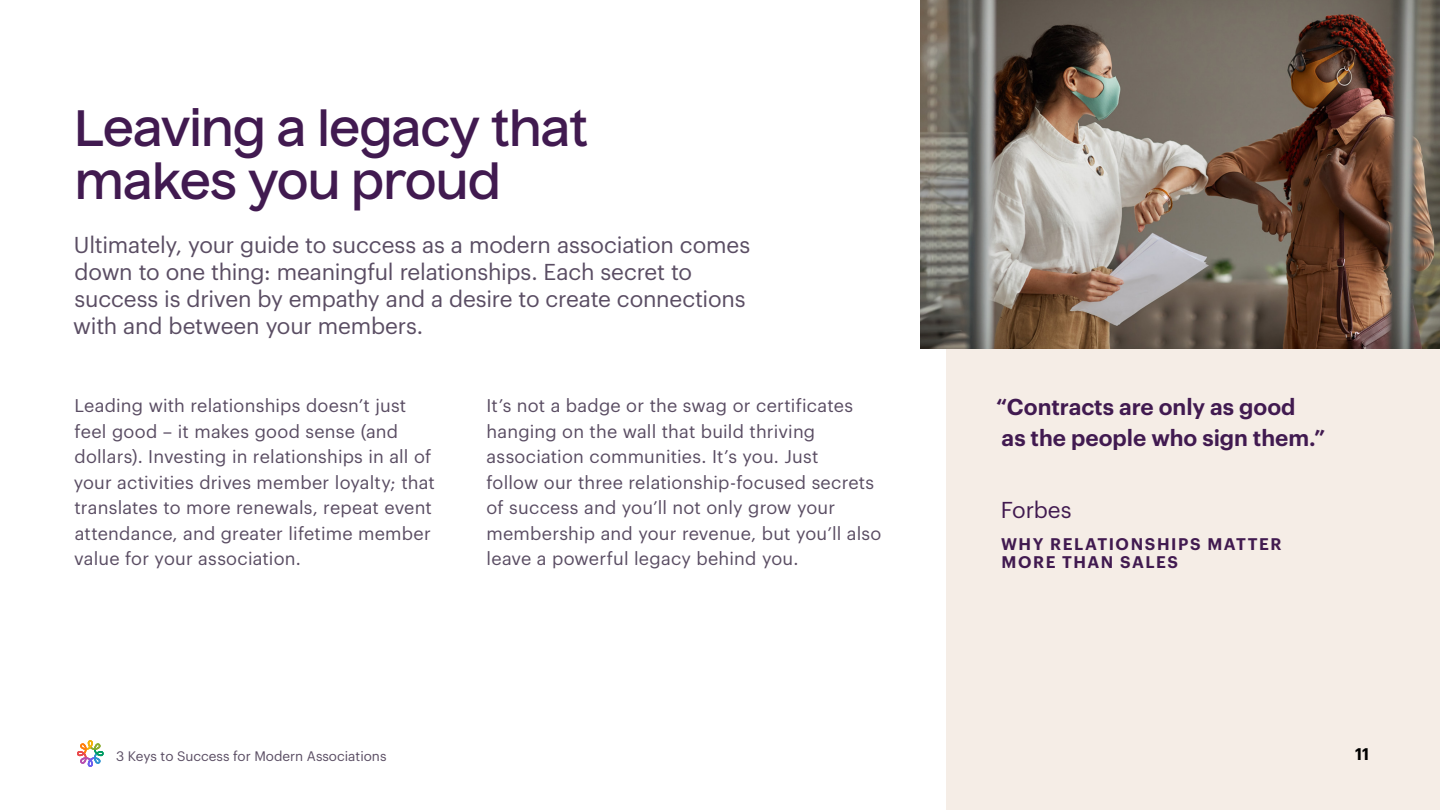
<style>
.page{position:relative;width:1440px;height:810px;background:#fff}
.page>*{position:absolute;margin:0;border:0;box-sizing:border-box;transform-origin:0 0}
.t1{font:600 49.5px/52.5px "Nuckle";letter-spacing:-.01em;color:#411a50}
.t2{font:22.5px/27px "Graphik";letter-spacing:-.01em;color:#5a4d63}
.t3{font:600 22.5px/31.5px "Graphik";color:#411a50}
.t4{font:22.5px "Graphik";letter-spacing:-.005em;color:#411a50}
.t5{font:18px/25.5px "Graphik";letter-spacing:.01em;color:#5a4d63}
.t6{font:600 16.5px/18px "Graphik";letter-spacing:.095em;color:#411a50}
.t7{font:600 16.5px "Graphik";color:#000}
.t8{font:13.5px "Graphik";color:#5a4d63}
</style>
<div class="page">
<div style="left:946px;top:0;width:494px;height:810px;background:#f5ede6"></div>
<img style="left:921px;top:0;width:519px;height:349px">
<svg style="left:77px;top:740px;width:27px;height:27px"></svg>
<h1 class="t1" style="left:75px;top:101px;width:515px">Leaving a legacy that makes you proud</h1>
<p class="t2" style="left:73px;top:229px;width:678px">Ultimately, your guide to success as a modern association comes down to one thing: meaningful relationships. Each secret to success is driven by empathy and a desire to create connections with and between your members.</p>
<p class="t5" style="left:74px;top:391px;width:363px">Leading with relationships doesn’t just feel good – it makes good sense (and dollars). Investing in relationships in all of your activities drives member loyalty; that translates to more renewals, repeat event attendance, and greater lifetime member value for your association.</p>
<p class="t5" style="left:486px;top:391px;width:396px">It’s not a badge or the swag or certificates hanging on the wall that build thriving association communities. It’s you. Just<br>follow our three relationship-focused secrets of success and you’ll not only grow your membership and your revenue, but you’ll also leave a powerful legacy behind you.</p>
<p class="t3" style="left:996px;top:389px;width:331px">“Contracts are only as good<br>as the people who sign them.”</p>
<p class="t4" style="left:1000px;top:493px;width:72px">Forbes</p>
<p class="t6" style="left:1001px;top:533px;width:282px">WHY RELATIONSHIPS MATTER<br>MORE THAN SALES</p>
<p class="t8" style="left:116px;top:746px;width:272px">3 Keys to Success for Modern Associations</p>
<p class="t7" style="left:1355px;top:742px;width:16px">11</p>
</div>
